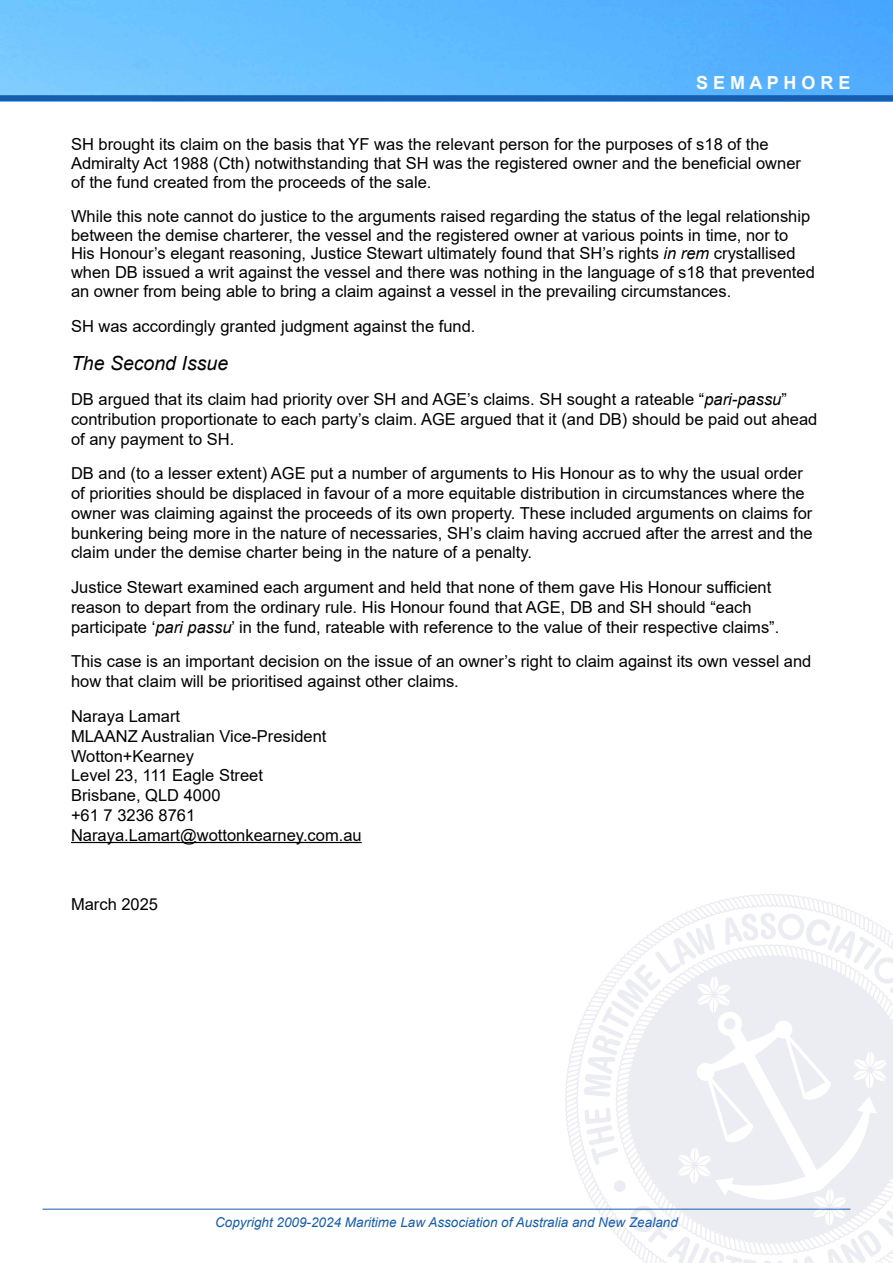
<style>
.page{position:relative;width:893px;height:1263px;background:#fff}
.page>*{position:absolute;margin:0;border:0;box-sizing:border-box;transform-origin:0 0}
.t1{font:italic 19.5px "Arial";color:#000}
.t2{font:700 18px "Arial";color:#fff}
.t3{font:16.5px/19.8px "Arial";color:#000}
.t4{font:italic 13.5px "Arial";color:#175daf}
.s1{font-style:italic}
</style>
<div class="page">
<svg style="left:564px;top:1015px;width:20px;height:194px"></svg>
<svg style="left:697px;top:894px;width:148px;height:14px"></svg>
<svg style="left:584px;top:912px;width:309px;height:351px"></svg>
<hr style="left:43px;top:1209px;width:807px;height:1px;background:#175daf">
<hr style="left:71px;top:842px;width:291px;height:1px;background:#000">
<img style="left:0;top:0;width:893px;height:95px">
<div style="left:0;top:95px;width:893px;height:6px;background:#175daf"></div>
<p class="t2" style="left:696px;top:70px;width:156px">S E M A P H O R E</p>
<p class="t3" style="left:71px;top:135px;width:731px;line-height:18.9px">SH brought its claim on the basis that YF was the relevant person for the purposes of s18 of the<br>Admiralty Act 1988 (Cth) notwithstanding that SH was the registered owner and the beneficial owner of the fund created from the proceeds of the sale.</p>
<p class="t3" style="left:71px;top:206px;width:745px;line-height:18.9px">While this note cannot do justice to the arguments raised regarding the status of the legal relationship between the demise charterer, the vessel and the registered owner at various points in time, nor to His Honour’s elegant reasoning, Justice Stewart ultimately found that SH’s rights <span class="s1">in rem</span> crystallised when DB issued a writ against the vessel and there was nothing in the language of s18 that prevented an owner from being able to bring a claim against a vessel in the prevailing circumstances.</p>
<p class="t3" style="left:71px;top:316px;width:406px">SH was accordingly granted judgment against the fund.</p>
<p class="t1" style="left:71px;top:351px;width:159px">The Second Issue</p>
<p class="t3" style="left:71px;top:389px;width:748px">DB argued that its claim had priority over SH and AGE’s claims. SH sought a rateable “<span class="s1">pari-passu</span>” contribution proportionate to each party’s claim. AGE argued that it (and DB) should be paid out ahead of any payment to SH.</p>
<p class="t3" style="left:71px;top:463px;width:743px">DB and (to a lesser extent) AGE put a number of arguments to His Honour as to why the usual order of priorities should be displaced in favour of a more equitable distribution in circumstances where the owner was claiming against the proceeds of its own property. These included arguments on claims for bunkering being more in the nature of necessaries, SH’s claim having accrued after the arrest and the claim under the demise charter being in the nature of a penalty.</p>
<p class="t3" style="left:71px;top:577px;width:710px">Justice Stewart examined each argument and held that none of them gave His Honour sufficient reason to depart from the ordinary rule. His Honour found that AGE, DB and SH should “each participate ‘<span class="s1">pari passu</span>’ in the fund, rateable with reference to the value of their respective claims”.</p>
<p class="t3" style="left:71px;top:652px;width:742px">This case is an important decision on the issue of an owner’s right to claim against its own vessel and how that claim will be prioritised against other claims.</p>
<p class="t3" style="left:71px;top:706px;width:292px">Naraya Lamart<br>MLAANZ Australian Vice-President<br>Wotton+Kearney<br>Level 23, 111 Eagle Street<br>Brisbane, QLD 4000<br>+61 7 3236 8761<br>Naraya.Lamart@wottonkearney.com.au</p>
<p class="t3" style="left:71px;top:894px;width:89px">March 2025</p>
<p class="t4" style="left:215px;top:1213px;width:464px">Copyright 2009-2024 Maritime Law Association of Australia and New Zealand</p>
</div>
